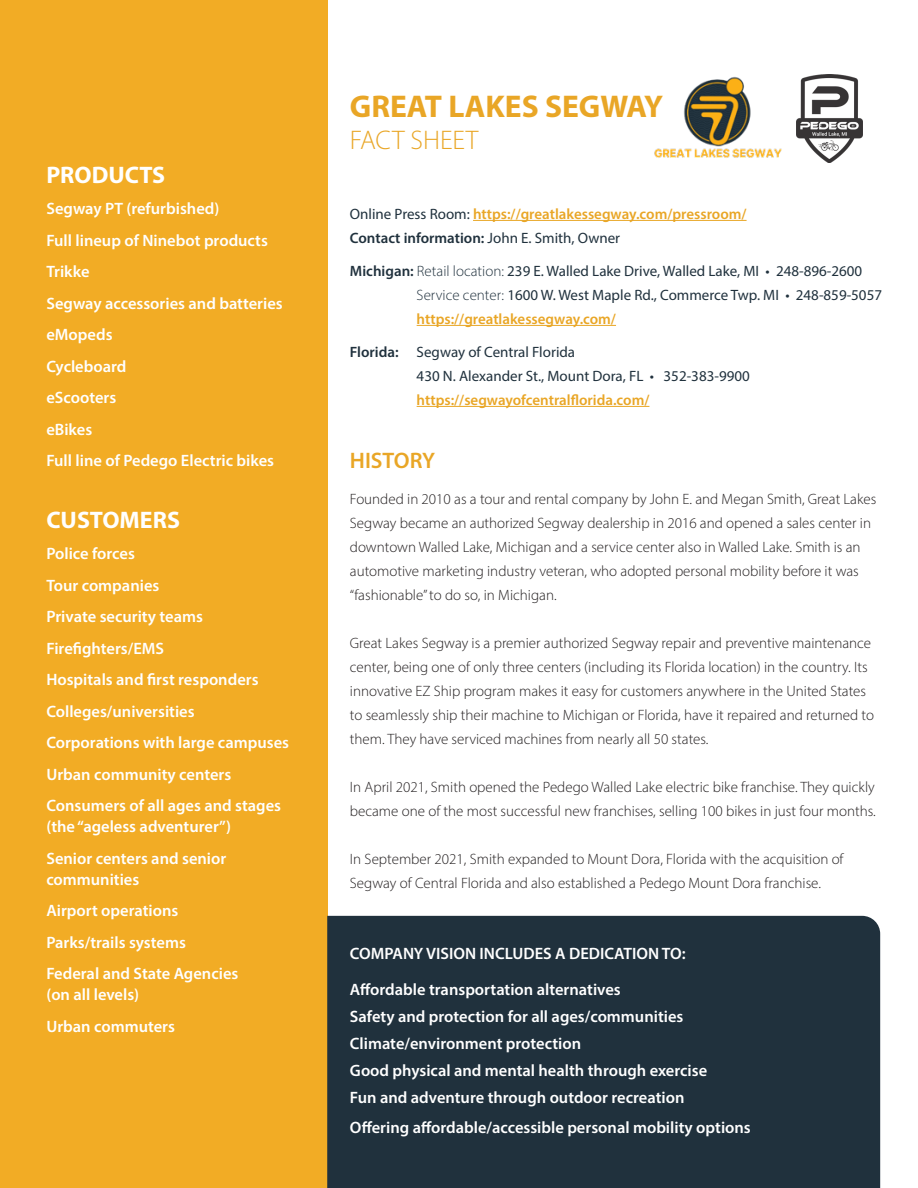
<style>
.page{position:relative;width:918px;height:1188px;background:#fff}
.page>*{position:absolute;margin:0;border:0;box-sizing:border-box;transform-origin:0 0}
.t1{font:700 31.5px "Myriad Pro";color:#e9a626}
.t2{font:300 27px "Myriad Pro";color:#e9a626}
.t3{font:700 24px "Myriad Pro";color:#fff}
.t4{font:600 22.5px "Myriad Pro";color:#e9a626}
.t5{font:600 16.5px "Myriad Pro";color:#fff}
.t6{font:300 15px/24px "Myriad Pro";color:#231f20}
.t7{font:15px "Myriad Pro";color:#20313d}
.t8{font:600 15px "Myriad Pro";color:#e9a626}
.t9{font:600 15px "Myriad Pro";color:#20313d}
.s1{font-weight:400;color:#20313d}
.s2{font-weight:400}
.s3{font-weight:600}
.s4{font-weight:300}
</style>
<div class="page">
<div style="left:0;top:0;width:327px;height:1188px;background:#f2ac25"></div>
<img style="left:654px;top:76px;width:128px;height:82px">
<img style="left:796px;top:74px;width:67px;height:88px">
<hr style="left:473px;top:220px;width:274px;height:1px;background:#e9a626">
<hr style="left:417px;top:325px;width:199px;height:1px;background:#e9a626">
<hr style="left:417px;top:406px;width:232px;height:1px;background:#e9a626">
<div style="left:327px;top:916px;width:553px;height:272px;background:#20313d"></div>
<p class="t3" style="left:46px;top:159px;width:120px">PRODUCTS</p>
<p class="t5" style="left:46px;top:198px;width:175px">Segway PT (refurbished)</p>
<p class="t5" style="left:46px;top:230px;width:223px">Full lineup of Ninebot products</p>
<p class="t5" style="left:46px;top:261px;width:45px">Trikke</p>
<p class="t5" style="left:46px;top:293px;width:238px">Segway accessories and batteries</p>
<p class="t5" style="left:46px;top:324px;width:68px">eMopeds</p>
<p class="t5" style="left:46px;top:356px;width:82px">Cycleboard</p>
<p class="t5" style="left:46px;top:387px;width:72px">eScooters</p>
<p class="t5" style="left:46px;top:419px;width:47px">eBikes</p>
<p class="t5" style="left:46px;top:450px;width:229px">Full line of Pedego Electric bikes</p>
<p class="t3" style="left:46px;top:504px;width:135px">CUSTOMERS</p>
<p class="t5" style="left:46px;top:543px;width:90px">Police forces</p>
<p class="t5" style="left:46px;top:575px;width:115px">Tour companies</p>
<p class="t5" style="left:46px;top:606px;width:158px">Private security teams</p>
<p class="t5" style="left:46px;top:638px;width:119px">Firefighters/EMS</p>
<p class="t5" style="left:46px;top:669px;width:214px">Hospitals and first responders</p>
<p class="t5" style="left:46px;top:701px;width:150px">Colleges/universities</p>
<p class="t5" style="left:46px;top:732px;width:244px">Corporations with large campuses</p>
<p class="t5" style="left:46px;top:764px;width:187px">Urban community centers</p>
<p class="t5" style="left:46px;top:795px;width:236px">Consumers of all ages and stages</p>
<p class="t5" style="left:46px;top:816px;width:186px">(the “ageless adventurer”)</p>
<p class="t5" style="left:46px;top:848px;width:181px">Senior centers and senior</p>
<p class="t5" style="left:46px;top:869px;width:95px">communities</p>
<p class="t5" style="left:46px;top:900px;width:134px">Airport operations</p>
<p class="t5" style="left:46px;top:932px;width:141px">Parks/trails systems</p>
<p class="t5" style="left:46px;top:963px;width:194px">Federal and State Agencies</p>
<p class="t5" style="left:46px;top:984px;width:94px">(on all levels)</p>
<p class="t5" style="left:46px;top:1016px;width:130px">Urban commuters</p>
<p class="t1" style="left:350px;top:86px;width:315px">GREAT LAKES SEGWAY</p>
<p class="t2" style="left:350px;top:124px;width:130px">FACT SHEET</p>
<p class="t8" style="left:350px;top:204px;width:398px"><span class="s1">Online Press Room:</span> https://greatlakessegway.com/pressroom/</p>
<p class="t9" style="left:350px;top:228px;width:272px">Contact information: <span class="s2">John E. Smith, Owner</span></p>
<p class="t7" style="left:350px;top:262px;width:514px"><span class="s3">Michigan:</span> <span class="s4">Retail location:</span> 239 E. Walled Lake Drive, Walled Lake, MI • 248-896-2600</p>
<p class="t7" style="left:417px;top:286px;width:467px"><span class="s4">Service center:</span> 1600 W. West Maple Rd., Commerce Twp. MI • 248-859-5057</p>
<p class="t8" style="left:417px;top:309px;width:201px">https://greatlakessegway.com/</p>
<p class="t7" style="left:350px;top:343px;width:227px"><span class="s3">Florida:</span> Segway of Central Florida</p>
<p class="t7" style="left:417px;top:367px;width:335px">430 N. Alexander St., Mount Dora, FL • 352-383-9900</p>
<p class="t8" style="left:417px;top:390px;width:234px">https://segwayofcentralflorida.com/</p>
<p class="t4" style="left:350px;top:446px;width:87px">HISTORY</p>
<p class="t6" style="left:350px;top:486px;width:528px">Founded in 2010 as a tour and rental company by John E. and Megan Smith, Great Lakes Segway became an authorized Segway dealership in 2016 and opened a sales center in downtown Walled Lake, Michigan and a service center also in Walled Lake. Smith is an automotive marketing industry veteran, who adopted personal mobility before it was “fashionable” to do so, in Michigan.</p>
<p class="t6" style="left:350px;top:630px;width:526px">Great Lakes Segway is a premier authorized Segway repair and preventive maintenance center, being one of only three centers (including its Florida location) in the country. Its innovative EZ Ship program makes it easy for customers anywhere in the United States to seamlessly ship their machine to Michigan or Florida, have it repaired and returned to them. They have serviced machines from nearly all 50 states.</p>
<p class="t6" style="left:350px;top:774px;width:527px">In April 2021, Smith opened the Pedego Walled Lake electric bike franchise. They quickly became one of the most successful new franchises, selling 100 bikes in just four months.</p>
<p class="t6" style="left:350px;top:846px;width:495px">In September 2021, Smith expanded to Mount Dora, Florida with the acquisition of<br>Segway of Central Florida and also established a Pedego Mount Dora franchise.</p>
<p class="t5" style="left:350px;top:943px;width:337px">COMPANY VISION INCLUDES A DEDICATION TO:</p>
<p class="t5" style="left:350px;top:979px;width:272px">Affordable transportation alternatives</p>
<p class="t5" style="left:350px;top:1006px;width:335px">Safety and protection for all ages/communities</p>
<p class="t5" style="left:350px;top:1033px;width:233px">Climate/environment protection</p>
<p class="t5" style="left:350px;top:1060px;width:359px">Good physical and mental health through exercise</p>
<p class="t5" style="left:350px;top:1087px;width:336px">Fun and adventure through outdoor recreation</p>
<p class="t5" style="left:350px;top:1117px;width:402px">Offering affordable/accessible personal mobility options</p>
</div>
